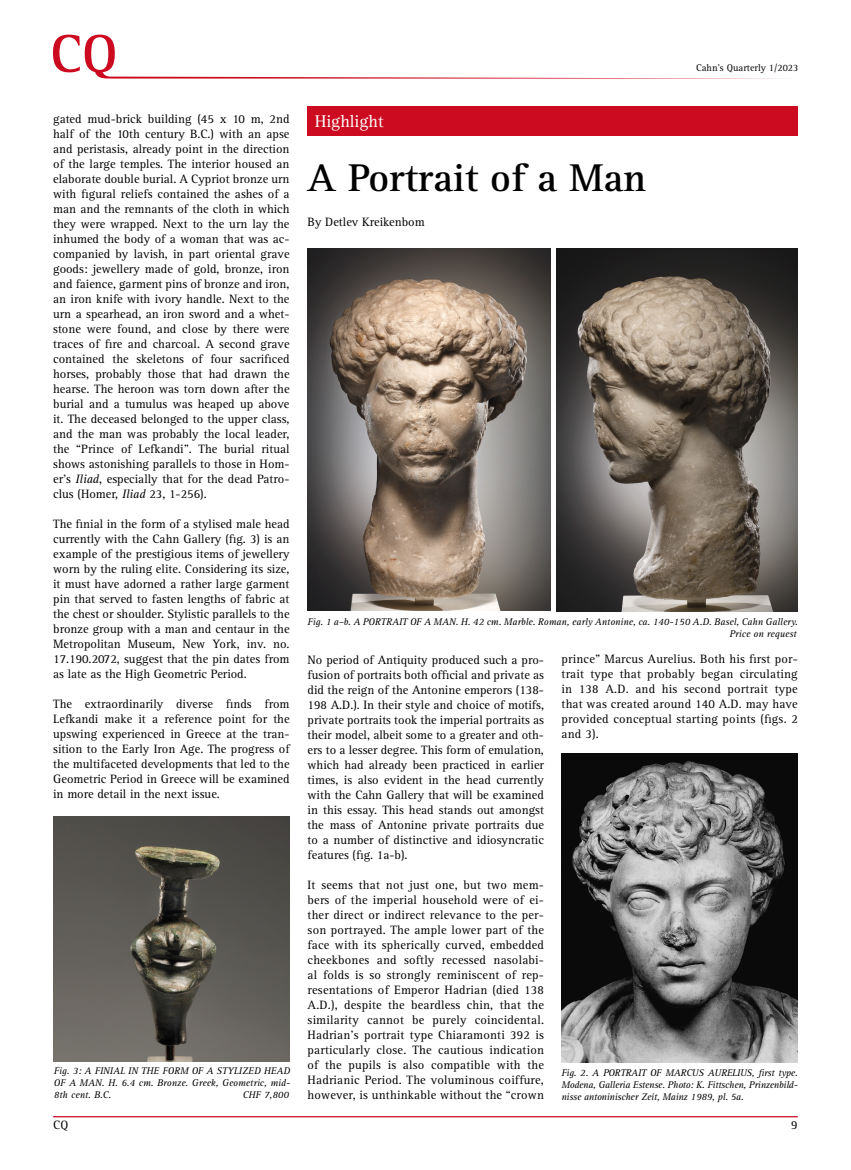
<style>
.page{position:relative;width:851px;height:1170px;background:#fff}
.page>*{position:absolute;margin:0;border:0;box-sizing:border-box;transform-origin:0 0}
.t1{font:700 40px "Rotis Serif Std";letter-spacing:-.005em;color:#000}
.t2{font:17.5px "Rotis Serif Std";color:#fff}
.t3{font:12.5px/15px "Rotis Serif Std";color:#000;text-align:justify}
.t4{font:italic 10px/12px "Rotis Serif Std";color:#000;text-align:justify}
.t5{font:10px "Rotis Serif Std";color:#000}
.s1{font-style:italic}
</style>
<div class="page">
<hr style="left:53px;top:1115px;width:744px;height:2px;background:#cd0b20">
<svg style="left:53px;top:35px;width:731px;height:44px"></svg>
<div style="left:307px;top:106px;width:490px;height:30px;background:#cd0b20"></div>
<img style="left:307px;top:248px;width:243px;height:362px">
<img style="left:556px;top:248px;width:241px;height:363px">
<img style="left:54px;top:816px;width:235px;height:245px">
<img style="left:561px;top:753px;width:236px;height:309px">
<p class="t5" style="left:696px;top:62px;width:104px">Cahn’s Quarterly 1/2023</p>
<p class="t3" style="left:53px;top:112px;width:238px">gated mud-brick building (45 x 10 m, 2nd half of the 10th century B.C.) with an apse and peristasis, already point in the direction of the large temples. The interior housed an elaborate double burial. A Cypriot bronze urn with figural reliefs contained the ashes of a man and the remnants of the cloth in which they were wrapped. Next to the urn lay the inhumed the body of a woman that was ac&shy;companied by lavish, in part oriental grave goods: jewellery made of gold, bronze, iron and faience, garment pins of bronze and iron, an iron knife with ivory handle. Next to the urn a spearhead, an iron sword and a whet&shy;stone were found, and close by there were traces of fire and charcoal. A second grave contained the skeletons of four sacrificed horses, probably those that had drawn the hearse. The heroon was torn down after the burial and a tumulus was heaped up above it. The deceased belonged to the upper class, and the man was probably the local leader, the “Prince of Lefkandi". The burial ritual shows astonishing parallels to those in Hom&shy;er's <span class="s1">Iliad</span>, especially that for the dead Patro&shy;clus (Homer, <span class="s1">Iliad</span> 23, 1-256).</p>
<p class="t3" style="left:53px;top:517px;width:238px">The finial in the form of a stylised male head currently with the Cahn Gallery (fig. 3) is an example of the prestigious items of jewellery worn by the ruling elite. Considering its size, it must have adorned a rather large garment pin that served to fasten lengths of fabric at the chest or shoulder. Stylistic parallels to the bronze group with a man and centaur in the Metropolitan Museum, New York, inv. no.<br>17.190.2072, suggest that the pin dates from as late as the High Geometric Period.</p>
<p class="t3" style="left:53px;top:697px;width:238px">The extraordinarily diverse finds from Lefkandi make it a reference point for the upswing experienced in Greece at the tran&shy;sition to the Early Iron Age. The progress of the multifaceted developments that led to the Geometric Period in Greece will be examined in more detail in the next issue.</p>
<p class="t4" style="left:54px;top:1065px;width:238px">Fig. 3: A FINIAL IN THE FORM OF A STYLIZED HEAD OF A MAN. H. 6.4 cm. Bronze. Greek, Geometric, mid-8th cent. B.C.</p>
<p class="t4" style="left:243px;top:1089px;width:48px">CHF 7,800</p>
<h2 class="t2" style="left:314px;top:111px;width:70px">Highlight</h2>
<h1 class="t1" style="left:307px;top:154px;width:340px">A Portrait of a Man</h1>
<p class="t3" style="left:307px;top:214px;width:119px">By Detlev Kreikenbom</p>
<p class="t4" style="left:307px;top:616px;width:491px;text-align:right">Fig. 1 a–b. A PORTRAIT OF A MAN. H. 42 cm. Marble. Roman, early Antonine, ca. 140-150 A.D. Basel, Cahn Gallery.<br>Price on request</p>
<p class="t3" style="left:307px;top:652px;width:238px">No period of Antiquity produced such a pro&shy;fusion of portraits both official and private as did the reign of the Antonine emperors (138- 198 A.D.). In their style and choice of motifs, private portraits took the imperial portraits as their model, albeit some to a greater and oth&shy;ers to a lesser degree. This form of emulation, which had already been practiced in earlier times, is also evident in the head currently with the Cahn Gallery that will be examined in this essay. This head stands out amongst the mass of Antonine private portraits due to a number of distinctive and idiosyncratic features (fig. 1a-b).</p>
<p class="t3" style="left:307px;top:877px;width:238px">It seems that not just one, but two mem&shy;bers of the imperial household were of ei&shy;ther direct or indirect relevance to the per&shy;son portrayed. The ample lower part of the face with its spherically curved, embedded cheekbones and softly recessed nasolabi&shy;al folds is so strongly reminiscent of rep&shy;resentations of Emperor Hadrian (died 138<br>A.D.), despite the beardless chin, that the similarity cannot be purely coincidental.<br>Hadrian’s portrait type Chiaramonti 392 is particularly close. The cautious indication of the pupils is also compatible with the Hadrianic Period. The voluminous coiffure, however, is unthinkable without the “crown</p>
<p class="t3" style="left:561px;top:651px;width:238px">prince” Marcus Aurelius. Both his first por&shy;trait type that probably began circulating in 138 A.D. and his second portrait type that was created around 140 A.D. may have provided conceptual starting points (figs. 2 and 3).</p>
<p class="t4" style="left:561px;top:1066px;width:238px">Fig. 2. A PORTRAIT OF MARCUS AURELIUS, first type.<br>Modena, Galleria Estense. Photo: K. Fittschen, Prinzenbild&shy;nisse antoninischer Zeit, Mainz 1989, pl. 5a.</p>
<p class="t3" style="left:53px;top:1117px;width:17px">CQ</p>
<p class="t3" style="left:791px;top:1117px;width:8px">9</p>
</div>
